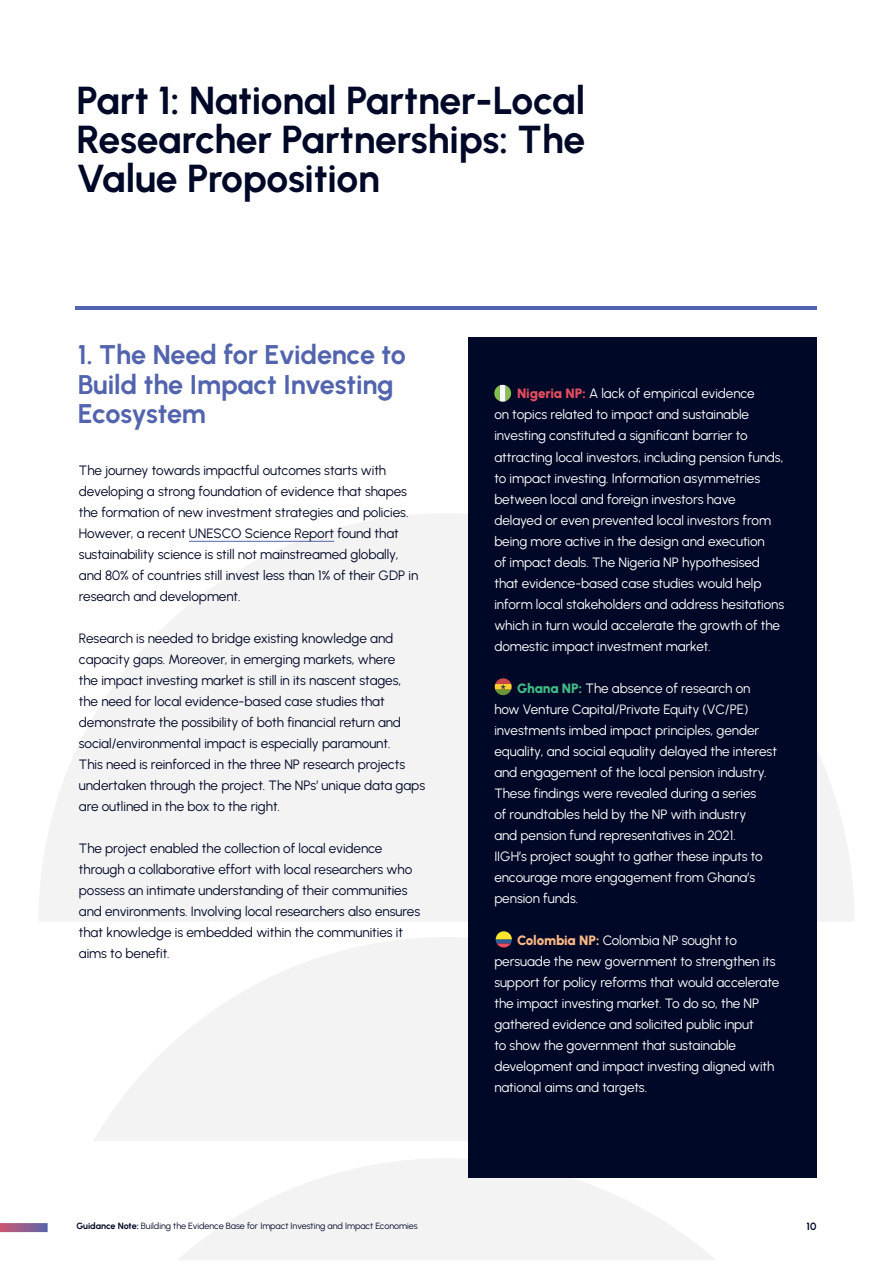
<style>
.page{position:relative;width:893px;height:1263px;background:#fff}
.page>*{position:absolute;margin:0;border:0;box-sizing:border-box;transform-origin:0 0}
.t1{font:700 39px/39px "Urbanist";letter-spacing:-.01em;color:#000827;text-align:justify}
.t2{font:700 27px/29.7px "Urbanist";letter-spacing:-.01em;color:#5364ae}
.t3{font:13.5px/21px "Urbanist";letter-spacing:-.005em;color:#fff}
.t4{font:13.5px/21px "Urbanist";letter-spacing:-.005em;color:#000827}
.t5{font:700 10.5px "Urbanist";color:#000827}
.t6{font:9px "Urbanist";letter-spacing:-.005em;color:#000827}
.s1{font-weight:900;color:#e44e5f}
.s2{font-weight:900;color:#42ba85}
.s3{font-weight:900;color:#fbb885}
.s4{font-weight:700}
</style>
<div class="page">
<svg style="left:39px;top:513px;width:815px;height:409px;fill:#f3f3f3"></svg>
<svg style="left:94px;top:937px;width:374px;height:204px;fill:#f3f3f3"></svg>
<svg style="left:178px;top:1159px;width:537px;height:101px;fill:#f3f3f3"></svg>
<div style="left:468px;top:338px;width:348px;height:840px;background:#000827"></div>
<hr style="left:75px;top:306px;width:741px;height:3px;background:#5364ae">
<hr style="left:189px;top:541px;width:145px;height:1px;background:#5364ae">
<svg style="left:495px;top:678px;width:17px;height:17px"></svg>
<svg style="left:494px;top:385px;width:17px;height:17px"></svg>
<svg style="left:496px;top:931px;width:16px;height:16px"></svg>
<svg style="left:0;top:1223px;width:48px;height:9px"></svg>
<h1 class="t1" style="left:77px;top:79px;width:510px">Part 1: National Partner-Local Researcher Partnerships: The Value Proposition</h1>
<h2 class="t2" style="left:78px;top:338px;width:330px">1. The Need for Evidence to<br>Build the Impact Investing<br>Ecosystem</h2>
<p class="t4" style="left:79px;top:460px;width:341px">The journey towards impactful outcomes starts with developing a strong foundation of evidence that shapes the formation of new investment strategies and policies.<br>However, a recent UNESCO Science Report found that sustainability science is still not mainstreamed globally, and 80% of countries still invest less than 1% of their GDP in research and development.</p>
<p class="t4" style="left:79px;top:628px;width:348px">Research is needed to bridge existing knowledge and capacity gaps. Moreover, in emerging markets, where<br>the impact investing market is still in its nascent stages,<br>the need for local evidence-based case studies that demonstrate the possibility of both financial return and social/environmental impact is especially paramount.<br>This need is reinforced in the three NP research projects undertaken through the project. The NPs’ unique data gaps are outlined in the box to the right.</p>
<p class="t4" style="left:79px;top:838px;width:343px">The project enabled the collection of local evidence through a collaborative effort with local researchers who possess an intimate understanding of their communities and environments. Involving local researchers also ensures that knowledge is embedded within the communities it aims to benefit.</p>
<p class="t3" style="left:494px;top:383px;width:291px;text-indent:23px"><span class="s1">Nigeria NP:</span> A lack of empirical evidence<br>on topics related to impact and sustainable investing constituted a significant barrier to attracting local investors, including pension funds, to impact investing. Information asymmetries between local and foreign investors have delayed or even prevented local investors from being more active in the design and execution<br>of impact deals. The Nigeria NP hypothesised that evidence-based case studies would help inform local stakeholders and address hesitations which in turn would accelerate the growth of the domestic impact investment market.</p>
<p class="t3" style="left:494px;top:677px;width:284px;text-indent:23px"><span class="s2">Ghana NP:</span> The absence of research on how Venture Capital/Private Equity (VC/PE) investments imbed impact principles, gender equality, and social equality delayed the interest and engagement of the local pension industry.<br>These findings were revealed during a series<br>of roundtables held by the NP with industry<br>and pension fund representatives in 2021.<br>IIGH’s project sought to gather these inputs to encourage more engagement from Ghana’s pension funds.</p>
<p class="t3" style="left:494px;top:929px;width:287px;text-indent:23px"><span class="s3">Colombia NP:</span> Colombia NP sought to persuade the new government to strengthen its support for policy reforms that would accelerate the impact investing market. To do so, the NP gathered evidence and solicited public input<br>to show the government that sustainable development and impact investing aligned with national aims and targets.</p>
<p class="t6" style="left:77px;top:1220px;width:343px"><span class="s4">Guidance Note:</span> Building the Evidence Base for Impact Investing and Impact Economies</p>
<p class="t5" style="left:807px;top:1219px;width:11px">10</p>
</div>
